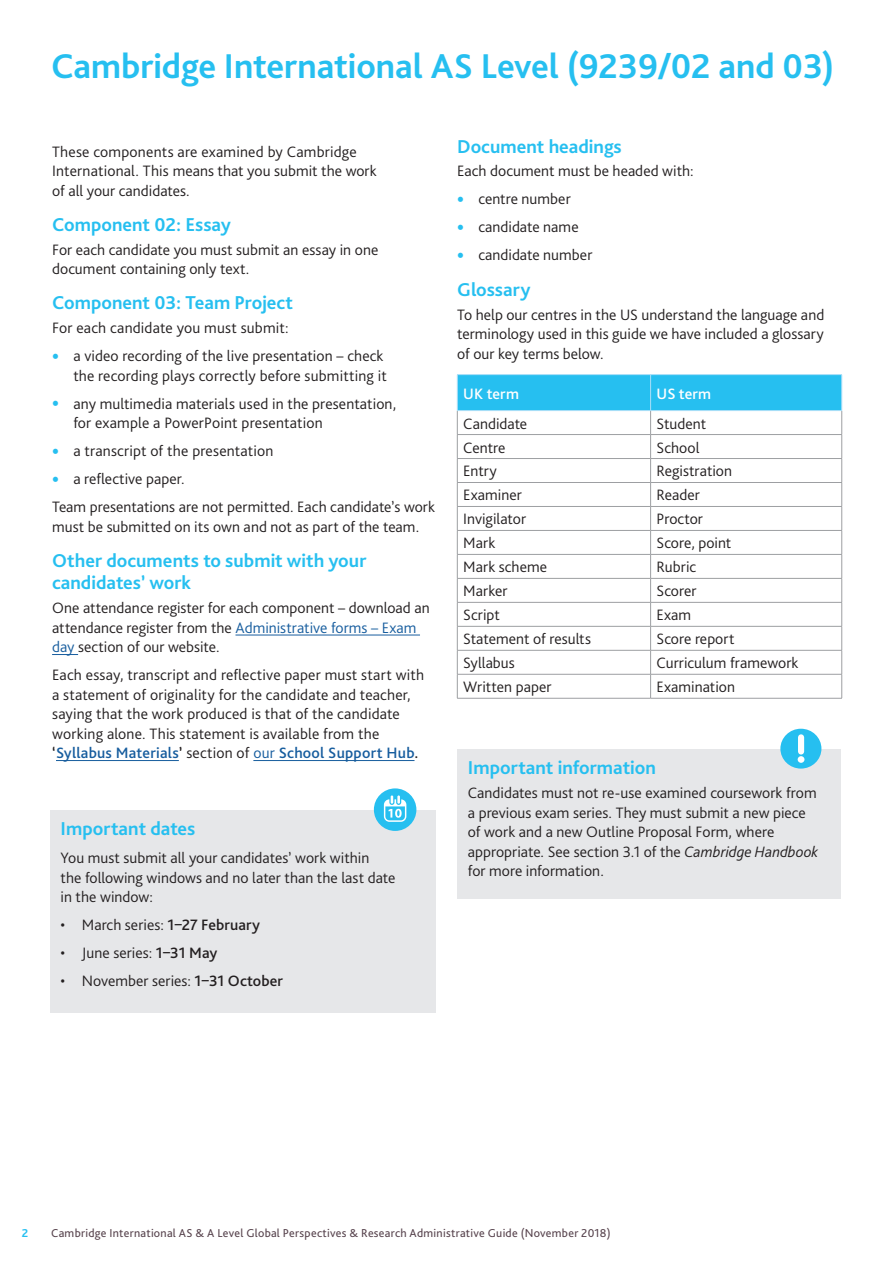
<style>
.page{position:relative;width:893px;height:1263px;background:#fff}
.page>*{position:absolute;margin:0;border:0;box-sizing:border-box;transform-origin:0 0}
.Main_heading{font:700 36px "Bliss Pro";color:#26bff0}
.Subheading_1{font:700 19.5px/22.5px "Bliss Pro";color:#26bff0}
.Body_copy{font:300 15.75px/19.5px "Bliss Pro";letter-spacing:.005em;color:#231f20}
.Body_copy-2{font:500 15.75px "Bliss Pro";letter-spacing:.01em;color:#fff}
.t1{font:12px "Bliss Pro";letter-spacing:.025em;color:#57434d}
.t2{font:700 12px "Bliss Pro";color:#26bff0}
.s1{font-weight:700;font-size:21px;color:#26bff0}
.s2{color:#175d9e}
.s3{font-weight:500}
.s4{font-weight:500;color:#175d9e}
.s5{font-style:italic}
</style>
<div class="page">
<hr style="left:235px;top:635px;width:185px;height:1px;background:#175d9e">
<svg style="left:52px;top:654px;width:26px;height:1px"></svg>
<hr style="left:56px;top:760px;width:123px;height:1px;background:#175d9e">
<hr style="left:253px;top:760px;width:161px;height:1px;background:#175d9e">
<div style="left:50px;top:810px;width:386px;height:202px;background:#e6e7e9"></div>
<div style="left:374px;top:788px;width:42px;height:43px;background:#26bff0;border-radius:50%"></div>
<svg style="left:384px;top:795px;width:22px;height:27px"></svg>
<svg style="left:457px;top:375px;width:385px;height:323px"></svg>
<hr style="left:457px;top:698px;width:194px;height:1px;background:#9d9fa2">
<hr style="left:651px;top:698px;width:191px;height:1px;background:#9d9fa2">
<hr style="left:457px;top:375px;width:1px;height:35px;background:#aadff8">
<hr style="left:457px;top:374px;width:194px;height:1px;background:#aadff8">
<hr style="left:650px;top:375px;width:1px;height:35px;background:#aadff8">
<hr style="left:651px;top:374px;width:191px;height:1px;background:#aadff8">
<hr style="left:841px;top:375px;width:1px;height:35px;background:#aadff8">
<hr style="left:457px;top:410px;width:194px;height:1px;background:#aadff8">
<hr style="left:651px;top:410px;width:191px;height:1px;background:#aadff8">
<div style="left:457px;top:749px;width:384px;height:149px;background:#e6e7e9"></div>
<div style="left:780px;top:729px;width:41px;height:39px;background:#26bff0;border-radius:50%"></div>
<svg style="left:798px;top:734px;width:6px;height:29px"></svg>
<p class="Main_heading" style="left:51px;top:44px;width:785px">Cambridge International AS Level (9239/02 and 03)</p>
<p class="Body_copy" style="left:52px;top:142px;width:326px">These components are examined by Cambridge<br>International. This means that you submit the work of all your candidates.</p>
<p class="Subheading_1" style="left:52px;top:213px;width:180px">Component 02: Essay</p>
<p class="Body_copy" style="left:52px;top:240px;width:328px">For each candidate you must submit an essay in one document containing only text.</p>
<p class="Subheading_1" style="left:52px;top:292px;width:242px">Component 03: Team Project</p>
<p class="Body_copy" style="left:52px;top:318px;width:238px">For each candidate you must submit:</p>
<p class="Body_copy" style="left:52px;top:346px;width:336px;text-align:right"><span class="s1">•</span> a video recording of the live presentation – check the recording plays correctly before submitting it</p>
<p class="Body_copy" style="left:73px;top:394px;width:324px;text-indent:-21px"><span class="s1">•</span> any multimedia materials used in the presentation, for example a PowerPoint presentation</p>
<p class="Body_copy" style="left:52px;top:441px;width:223px"><span class="s1">•</span> a transcript of the presentation</p>
<p class="Body_copy" style="left:52px;top:469px;width:134px"><span class="s1">•</span> a reflective paper.</p>
<p class="Body_copy" style="left:52px;top:497px;width:384px">Team presentations are not permitted. Each candidate’s work must be submitted on its own and not as part of the team.</p>
<p class="Subheading_1" style="left:52px;top:549px;width:316px">Other documents to submit with your candidates’ work</p>
<p class="Body_copy" style="left:52px;top:598px;width:379px">One attendance register for each component – download an attendance register from the <span class="s2">Administrative forms – Exam day</span> section of our website.</p>
<p class="Body_copy" style="left:52px;top:665px;width:373px">Each essay, transcript and reflective paper must start with a statement of originality for the candidate and teacher, saying that the work produced is that of the candidate working alone. This statement is available from the <span class="s3">‘</span><span class="s4">Syllabus Materials</span><span class="s3">’</span> section of <span class="s2">our</span> <span class="s4">School Support Hub</span><span class="s3">.</span></p>
<p class="Subheading_1" style="left:61px;top:817px;width:136px">Important dates</p>
<p class="Body_copy" style="left:61px;top:848px;width:336px">You must submit all your candidates’ work within<br>the following windows and no later than the last date in the window:</p>
<p class="Body_copy" style="left:61px;top:915px;width:201px">• March series: <span class="s3">1–27 February</span></p>
<p class="Body_copy" style="left:61px;top:943px;width:158px">• June series: <span class="s3">1–31 May</span></p>
<p class="Body_copy" style="left:61px;top:971px;width:224px">• November series: <span class="s3">1–31 October</span></p>
<p class="Subheading_1" style="left:457px;top:135px;width:166px">Document headings</p>
<p class="Body_copy" style="left:457px;top:161px;width:238px">Each document must be headed with:</p>
<p class="Body_copy" style="left:457px;top:189px;width:115px"><span class="s1">•</span> centre number</p>
<p class="Body_copy" style="left:457px;top:217px;width:123px"><span class="s1">•</span> candidate name</p>
<p class="Body_copy" style="left:457px;top:245px;width:137px"><span class="s1">•</span> candidate number</p>
<p class="Subheading_1" style="left:457px;top:278px;width:75px">Glossary</p>
<p class="Body_copy" style="left:457px;top:304px;width:369px;text-align:justify">To help our centres in the US understand the language and terminology used in this guide we have included a glossary of our key terms below.</p>
<p class="Body_copy-2" style="left:463px;top:384px;width:57px">UK term</p>
<p class="Body_copy-2" style="left:657px;top:384px;width:56px">US term</p>
<p class="Body_copy" style="left:463px;top:413px;width:65px">Candidate</p>
<p class="Body_copy" style="left:657px;top:413px;width:51px">Student</p>
<p class="Body_copy" style="left:463px;top:437px;width:44px">Centre</p>
<p class="Body_copy" style="left:657px;top:437px;width:44px">School</p>
<p class="Body_copy" style="left:463px;top:461px;width:35px">Entry</p>
<p class="Body_copy" style="left:657px;top:461px;width:77px">Registration</p>
<p class="Body_copy" style="left:463px;top:485px;width:60px">Examiner</p>
<p class="Body_copy" style="left:657px;top:485px;width:45px">Reader</p>
<p class="Body_copy" style="left:463px;top:509px;width:64px">Invigilator</p>
<p class="Body_copy" style="left:657px;top:509px;width:48px">Proctor</p>
<p class="Body_copy" style="left:463px;top:533px;width:34px">Mark</p>
<p class="Body_copy" style="left:657px;top:533px;width:76px">Score, point</p>
<p class="Body_copy" style="left:463px;top:557px;width:85px">Mark scheme</p>
<p class="Body_copy" style="left:657px;top:557px;width:41px">Rubric</p>
<p class="Body_copy" style="left:463px;top:581px;width:46px">Marker</p>
<p class="Body_copy" style="left:657px;top:581px;width:41px">Scorer</p>
<p class="Body_copy" style="left:463px;top:605px;width:38px">Script</p>
<p class="Body_copy" style="left:657px;top:605px;width:36px">Exam</p>
<p class="Body_copy" style="left:463px;top:629px;width:129px">Statement of results</p>
<p class="Body_copy" style="left:657px;top:629px;width:79px">Score report</p>
<p class="Body_copy" style="left:463px;top:653px;width:53px">Syllabus</p>
<p class="Body_copy" style="left:657px;top:653px;width:143px">Curriculum framework</p>
<p class="Body_copy" style="left:463px;top:677px;width:90px">Written paper</p>
<p class="Body_copy" style="left:657px;top:677px;width:80px">Examination</p>
<p class="Subheading_1" style="left:468px;top:757px;width:190px">Important information</p>
<p class="Body_copy" style="left:468px;top:783px;width:352px">Candidates must not re-use examined coursework from a previous exam series. They must submit a new piece of work and a new Outline Proposal Form, where appropriate. See section 3.1 of the <span class="s5">Cambridge Handbook </span>for more information.</p>
<p class="t2" style="left:22px;top:1226px;width:8px">2</p>
<p class="t1" style="left:51px;top:1226px;width:561px">Cambridge International AS &amp; A Level Global Perspectives &amp; Research Administrative Guide (November 2018)</p>
</div>
